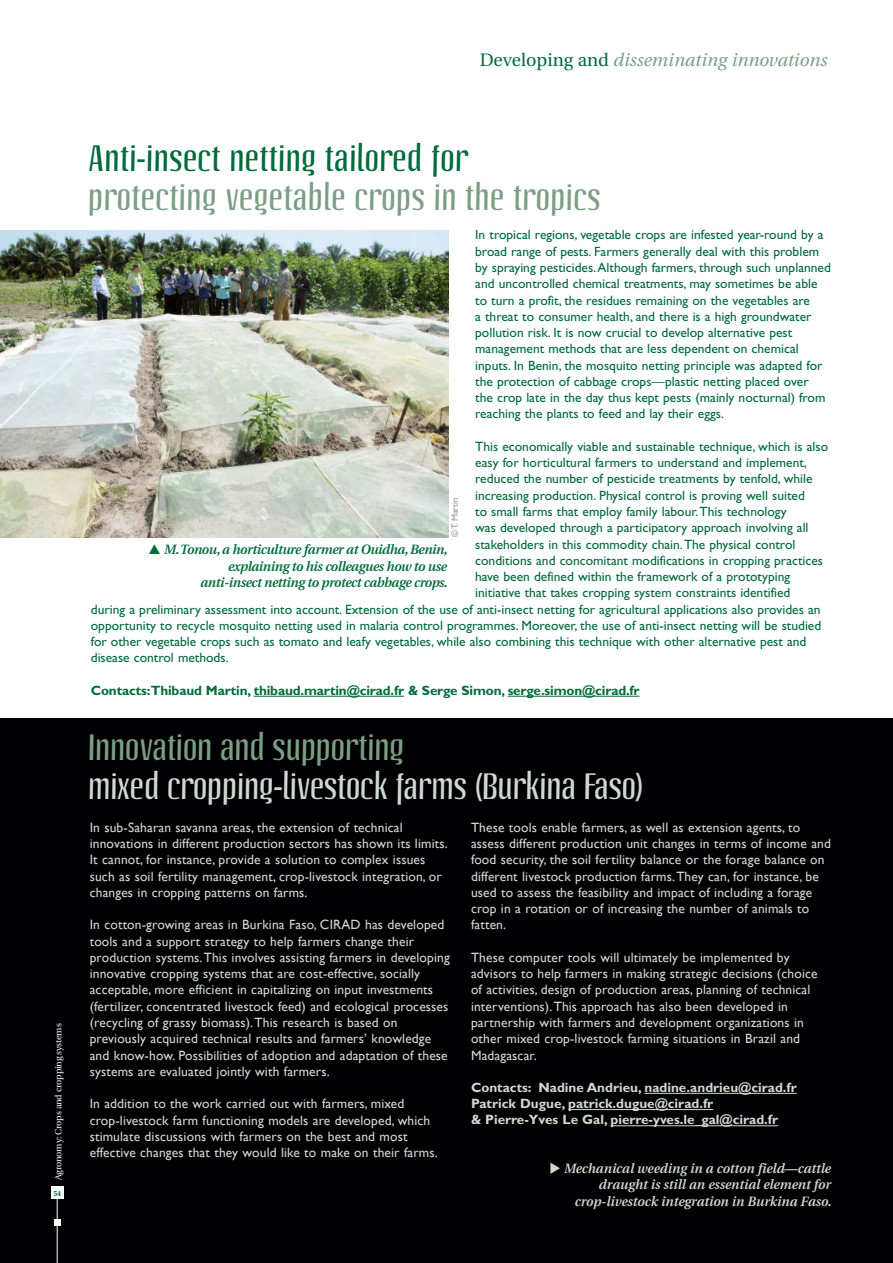
<style>
.page{position:relative;width:893px;height:1263px;background:#fff}
.page>*{position:absolute;margin:0;border:0;box-sizing:border-box;transform-origin:0 0}
.t1{font:36px "Linotype Octane";letter-spacing:-.005em;color:#7b9f84}
.t2{font:36px "Linotype Octane";letter-spacing:-.02em;color:#d0d9d0}
.t3{font:36px "Linotype Octane";letter-spacing:-.005em;color:#006b3b}
.t4{font:italic 18px "Utopia";color:#7b9f84}
.t5{font:13.5px/16.2px "Gill Sans";letter-spacing:.01em;color:#d0d9d0}
.t6{font:13.5px/16.2px "Gill Sans";color:#006b3b}
.t7{font:700 13.5px/16.2px "Gill Sans";color:#d0d9d0}
.t8{font:italic 600 13.5px/16.2px "Utopia";letter-spacing:-.025em;color:#006b3b;text-align:right}
.t9{font:italic 600 13.5px/16.2px "Utopia";color:#d0d9d0;text-align:right}
.t10{font:700 13.5px "Gill Sans";letter-spacing:-.01em;color:#006b3b}
.t11{font:9px "Utopia";letter-spacing:-.02em;color:#fff}
.t12{font:9px "Gill Sans";letter-spacing:-.01em;color:#939598}
.t13{font:700 7.5px "Utopia";color:#006b3b;scale:.95 1}
.s1{font-style:normal;color:#006b3b}
.s2{font-family:"Utopia"}
.s3{font-family:"Gill Sans";font-weight:400;font-style:normal}
</style>
<div class="page">
<div style="left:0;top:719px;width:893px;height:544px;background:#000003"></div>
<hr style="left:254px;top:696px;width:150px;height:1px;background:#006b3b">
<hr style="left:508px;top:696px;width:131px;height:1px;background:#006b3b">
<img style="left:0;top:230px;width:449px;height:308px">
<hr style="left:644px;top:1093px;width:153px;height:1px;background:#d0d9d0">
<hr style="left:568px;top:1109px;width:145px;height:1px;background:#d0d9d0">
<hr style="left:610px;top:1125px;width:168px;height:1px;background:#d0d9d0">
<svg style="left:54px;top:1220px;width:6px;height:6px"></svg>
<div style="left:51px;top:1186px;width:13px;height:13px;background:#fff"></div>
<hr style="left:57px;top:1199px;width:1px;height:64px;background:#fff">
<h2 class="t4" style="left:480px;top:53px;width:349px"><span class="s1">Developing and</span> disseminating innovations</h2>
<p class="t11" style="left:55px;top:1180px;width:158px;rotate:-90deg">Agronomy: Crops and cropping systems</p>
<p class="t13" style="left:53px;top:1190px;width:10px">54</p>
<h1 class="t3" style="left:88px;top:143px;width:382px">Anti-insect netting tailored for</h1>
<h1 class="t1" style="left:88px;top:182px;width:514px">protecting vegetable crops in the tropics</h1>
<p class="t6" style="left:475px;top:228px;width:357px">In tropical regions, vegetable crops are infested year-round by a broad range of pests. Farmers generally deal with this problem by spraying pesticides. Although farmers, through such unplanned and uncontrolled chemical treatments, may sometimes be able to turn a profit, the residues remaining on the vegetables are<br>a threat to consumer health, and there is a high groundwater pollution risk. It is now crucial to develop alternative pest management methods that are less dependent on chemical inputs. In Benin, the mosquito netting principle was adapted for the protection of cabbage crops<span class="s2">—</span>plastic netting placed over<br>the crop late in the day thus kept pests (mainly nocturnal) from reaching the plants to feed and lay their eggs.</p>
<p class="t6" style="left:475px;top:440px;width:354px">This economically viable and sustainable technique, which is also</p>
<p class="t6" style="left:475px;top:456px;width:333px">easy for horticultural farmers to understand and implement,</p>
<p class="t6" style="left:475px;top:472px;width:339px">reduced the number of pesticide treatments by tenfold, while</p>
<p class="t6" style="left:475px;top:489px;width:331px">increasing production. Physical control is proving well suited</p>
<p class="t6" style="left:475px;top:505px;width:313px">to small farms that employ family labour. This technology</p>
<p class="t6" style="left:475px;top:521px;width:335px">was developed through a participatory approach involving all</p>
<p class="t6" style="left:475px;top:537px;width:322px">stakeholders in this commodity chain. The physical control</p>
<p class="t6" style="left:475px;top:554px;width:349px">conditions and concomitant modifications in cropping practices</p>
<p class="t6" style="left:475px;top:570px;width:316px">have been defined within the framework of a prototyping</p>
<p class="t6" style="left:475px;top:586px;width:317px">initiative that takes cropping system constraints identified</p>
<p class="t6" style="left:91px;top:602px;width:731px">during a preliminary assessment into account. Extension of the use of anti-insect netting for agricultural applications also provides an</p>
<p class="t6" style="left:91px;top:619px;width:732px">opportunity to recycle mosquito netting used in malaria control programmes. Moreover, the use of anti-insect netting will be studied</p>
<p class="t6" style="left:91px;top:635px;width:717px">for other vegetable crops such as tomato and leafy vegetables, while also combining this technique with other alternative pest and</p>
<p class="t6" style="left:91px;top:651px;width:139px">disease control methods.</p>
<p class="t10" style="left:91px;top:686px;width:550px">Contacts:Thibaud Martin, thibaud.martin@cirad.fr &amp; Serge Simon, serge.simon@cirad.fr</p>
<p class="t12" style="left:449px;top:537px;width:41px;rotate:-90deg">© T. Martin</p>
<p class="t8" style="left:164px;top:543px;width:285px">M. Tonou, a horticulture farmer at Ouidha, Benin, explaining to his colleagues how to use<br>anti-insect netting to protect cabbage crops.</p>
<h1 class="t1" style="left:88px;top:732px;width:318px">Innovation and supporting</h1>
<h1 class="t2" style="left:88px;top:771px;width:557px">mixed cropping-livestock farms (Burkina Faso)</h1>
<p class="t5" style="left:90px;top:819px;width:359px">In sub-Saharan savanna areas, the extension of technical innovations in different production sectors has shown its limits.<br>It cannot, for instance, provide a solution to complex issues such as soil fertility management, crop-livestock integration, or changes in cropping patterns on farms.</p>
<p class="t5" style="left:90px;top:917px;width:361px">In cotton-growing areas in Burkina Faso, CIRAD has developed tools and a support strategy to help farmers change their production systems. This involves assisting farmers in developing innovative cropping systems that are cost-effective, socially acceptable, more efficient in capitalizing on input investments (fertilizer, concentrated livestock feed) and ecological processes (recycling of grassy biomass). This research is based on previously acquired technical results and farmers’ knowledge and know-how. Possibilities of adoption and adaptation of these systems are evaluated jointly with farmers.</p>
<p class="t5" style="left:90px;top:1096px;width:349px">In addition to the work carried out with farmers, mixed crop-livestock farm functioning models are developed, which stimulate discussions with farmers on the best and most effective changes that they would like to make on their farms.</p>
<p class="t5" style="left:471px;top:819px;width:361px">These tools enable farmers, as well as extension agents, to assess different production unit changes in terms of income and food security, the soil fertility balance or the forage balance on different livestock production farms. They can, for instance, be used to assess the feasibility and impact of including a forage crop in a rotation or of increasing the number of animals to fatten.</p>
<p class="t5" style="left:471px;top:949px;width:348px">These computer tools will ultimately be implemented by advisors to help farmers in making strategic decisions (choice of activities, design of production areas, planning of technical interventions). This approach has also been developed in partnership with farmers and development organizations in other mixed crop-livestock farming situations in Brazil and Madagascar.</p>
<p class="t7" style="left:471px;top:1081px;width:327px">Contacts: Nadine Andrieu, nadine.andrieu@cirad.fr<br>Patrick Dugue, patrick.dugue@cirad.fr<br>&amp; Pierre-Yves Le Gal, pierre-yves.le_gal@cirad.fr</p>
<p class="t9" style="left:549px;top:1162px;width:284px">◆ Mechanical weeding in a cotton field<span class="s3">—</span>cattle draught is still an essential element for crop-livestock integration in Burkina Faso.</p>
</div>
